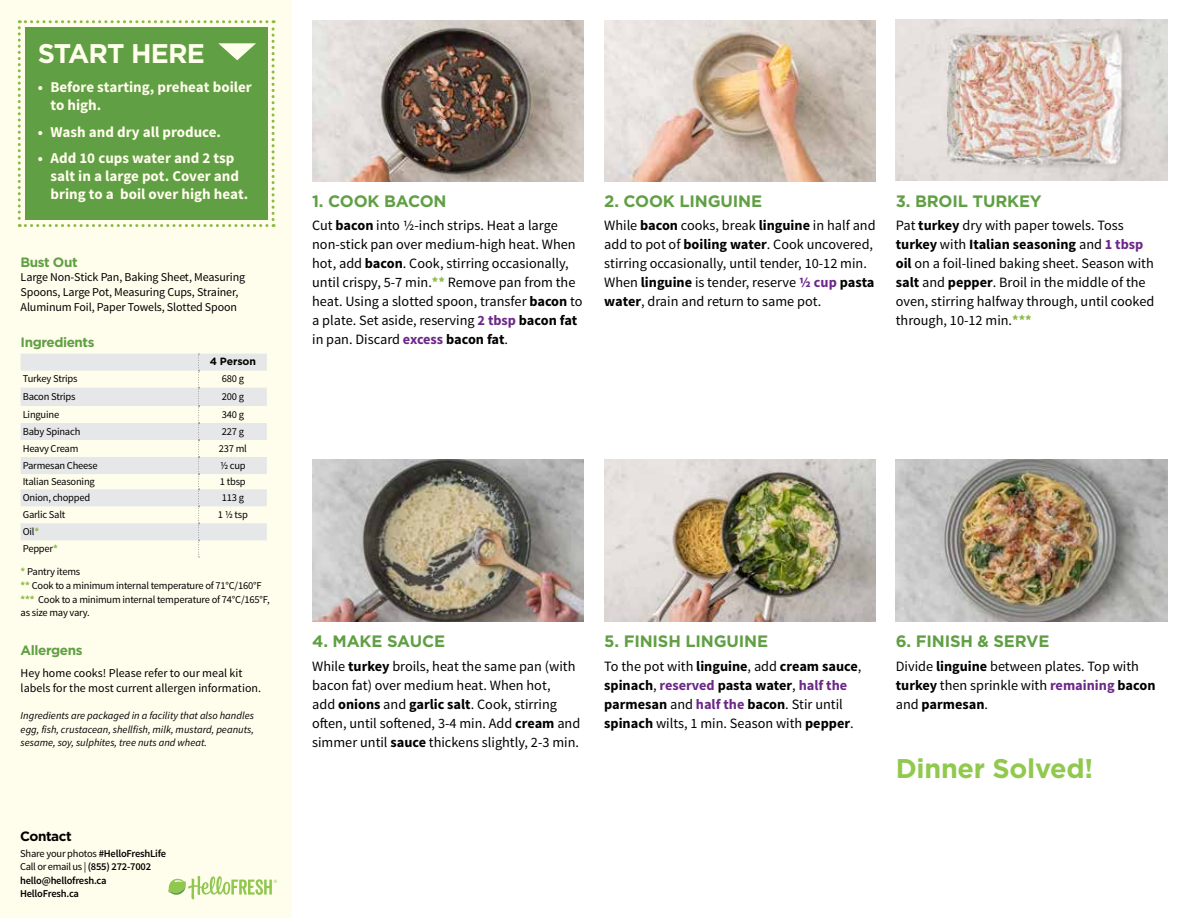
<style>
.page{position:relative;width:1188px;height:918px;background:#fff}
.page>*{position:absolute;margin:0;border:0;box-sizing:border-box;transform-origin:0 0}
.t1{font:700 27px "Gotham";letter-spacing:-.01em;color:#91c84e}
.t2{font:700 27px "Gotham";letter-spacing:-.03em;color:#fffdec}
.t3{font:700 16.5px "Gotham";letter-spacing:-.01em;color:#609f43}
.t4{font:700 15px/18px "Source Sans Pro";color:#fffdec}
.t5{font:14.25px/19px "Source Sans Pro";color:#000}
.t6{font:700 14.25px/19px "Source Sans Pro";color:#000}
.t7{font:700 13.5px "Gotham";letter-spacing:-.03em;color:#609f43}
.t8{font:700 13.5px "Gotham";letter-spacing:-.03em;color:#000}
.t9{font:12px/15.3px "Source Sans Pro";letter-spacing:-.01em;color:#000}
.t10{font:10.5px/13.6px "Source Sans Pro";letter-spacing:-.02em;color:#000}
.t11{font:italic 10.5px/13.5px "Source Sans Pro";color:#000;text-align:justify}
.t12{font:600 10.5px/13.5px "Source Sans Pro";letter-spacing:-.02em;color:#000}
.t13{font:700 10.5px "Gotham";letter-spacing:-.01em;color:#000}
.s1{font-weight:700;color:#8cba42}
.s2{font-weight:400}
.s3{font-weight:700}
.s4{font-weight:700;color:#6c2888}
.s5{color:#6c2888}
</style>
<div class="page">
<div style="left:0;top:0;width:292px;height:918px;background:#fffdec"></div>
<svg style="left:21px;top:354px;width:246px;height:186px;fill:#e6e7e8"></svg>
<svg style="left:198px;top:354px;width:2px;height:204px"></svg>
<svg style="left:168px;top:876px;width:109px;height:23px"></svg>
<svg style="left:18px;top:20px;width:257px;height:207px;background:#71a954"></svg>
<img style="left:312px;top:459px;width:272px;height:162px">
<img style="left:604px;top:459px;width:272px;height:162px">
<img style="left:896px;top:459px;width:271px;height:162px">
<img style="left:896px;top:20px;width:272px;height:160px">
<img style="left:604px;top:20px;width:272px;height:161px">
<img style="left:312px;top:20px;width:272px;height:161px">
<h1 class="t2" style="left:38px;top:35px;width:169px">START HERE</h1>
<p class="t4" style="left:50px;top:79px;width:203px;text-indent:-13px">• Before starting, preheat boiler to high.</p>
<p class="t4" style="left:38px;top:123px;width:185px">• Wash and dry all produce.</p>
<p class="t4" style="left:50px;top:150px;width:199px;text-indent:-13px">• Add 10 cups water and 2 tsp salt in a large pot. Cover and bring to a boil over high heat.</p>
<p class="t7" style="left:21px;top:253px;width:59px">Bust Out</p>
<p class="t9" style="left:21px;top:269px;width:226px">Large Non-Stick Pan, Baking Sheet, Measuring<br>Spoons, Large Pot, Measuring Cups, Strainer,<br>Aluminum Foil, Paper Towels, Slotted Spoon</p>
<p class="t7" style="left:21px;top:333px;width:75px">Ingredients</p>
<p class="t13" style="left:210px;top:355px;width:48px">4 Person</p>
<p class="t10" style="left:23px;top:372px;width:56px">Turkey Strips</p>
<p class="t10" style="left:222px;top:372px;width:24px">680 g</p>
<p class="t10" style="left:23px;top:390px;width:54px">Bacon Strips</p>
<p class="t10" style="left:222px;top:390px;width:24px">200 g</p>
<p class="t10" style="left:23px;top:407px;width:38px">Linguine</p>
<p class="t10" style="left:222px;top:407px;width:24px">340 g</p>
<p class="t10" style="left:23px;top:424px;width:59px">Baby Spinach</p>
<p class="t10" style="left:222px;top:424px;width:24px">227 g</p>
<p class="t10" style="left:23px;top:441px;width:57px">Heavy Cream</p>
<p class="t10" style="left:219px;top:441px;width:30px">237 ml</p>
<p class="t10" style="left:23px;top:458px;width:76px">Parmesan Cheese</p>
<p class="t10" style="left:220px;top:458px;width:27px">1/2 cup</p>
<p class="t10" style="left:23px;top:475px;width:74px">Italian Seasoning</p>
<p class="t10" style="left:220px;top:475px;width:27px">1 tbsp</p>
<p class="t10" style="left:23px;top:491px;width:69px">Onion, chopped</p>
<p class="t10" style="left:222px;top:491px;width:24px">113 g</p>
<p class="t10" style="left:23px;top:508px;width:44px">Garlic Salt</p>
<p class="t10" style="left:218px;top:508px;width:32px">1 1/2 tsp</p>
<p class="t10" style="left:23px;top:523px;width:37px;line-height:17px">Oil<span class="s1">*<br></span>Pepper<span class="s1">*</span></p>
<p class="t10" style="left:21px;top:565px;width:250px"><span class="s1">*</span> Pantry items<br><span class="s1">**</span> Cook to a minimum internal temperature of 71°C/160°F <span class="s1">***</span> Cook to a minimum internal temperature of 74°C/165°F, as size may vary.</p>
<p class="t7" style="left:21px;top:641px;width:63px">Allergens</p>
<p class="t9" style="left:21px;top:666px;width:242px">Hey home cooks! Please refer to our meal kit labels for the most current allergen information.</p>
<p class="t11" style="left:21px;top:709px;width:235px">Ingredients are packaged in a facility that also handles egg, fish, crustacean, shellfish, milk, mustard, peanuts, sesame, soy, sulphites, tree nuts and wheat.</p>
<p class="t8" style="left:20px;top:827px;width:53px">Contact</p>
<p class="t12" style="left:20px;top:847px;width:147px"><span class="s2">Share your photos</span> #HelloFreshLife<br><span class="s2">Call or email us |</span> (855) 272-7002 hello@hellofresh.ca<br>HelloFresh.ca</p>
<p class="t3" style="left:312px;top:190px;width:136px">1. COOK BACON</p>
<p class="t5" style="left:312px;top:216px;width:272px">Cut <span class="s3">bacon</span> into 1/2-inch strips. Heat a large non-stick pan over medium-high heat. When hot, add <span class="s3">bacon</span>. Cook, stirring occasionally, until crispy, 5-7 min.<span class="s1">**</span> Remove pan from the heat. Using a slotted spoon, transfer <span class="s3">bacon</span> to a plate. Set aside, reserving <span class="s4">2 tbsp</span> <span class="s3">bacon fat </span>in pan. Discard <span class="s4">excess</span> <span class="s3">bacon fat</span>.</p>
<p class="t3" style="left:604px;top:190px;width:160px">2. COOK LINGUINE</p>
<p class="t5" style="left:604px;top:216px;width:273px">While <span class="s3">bacon</span> cooks, break <span class="s3">linguine</span> in half and add to pot of <span class="s3">boiling water</span>. Cook uncovered, stirring occasionally, until tender, 10-12 min.<br>When <span class="s3">linguine</span> is tender, reserve <span class="s4">1/2 cup</span> <span class="s3">pasta water</span>, drain and return to same pot.</p>
<p class="t3" style="left:896px;top:190px;width:147px">3. BROIL TURKEY</p>
<p class="t5" style="left:896px;top:216px;width:260px">Pat <span class="s3">turkey</span> dry with paper towels. Toss <span class="s3">turkey</span> with <span class="s3">Italian seasoning</span> and <span class="s4">1 tbsp </span><span class="s3">oil</span> on a foil-lined baking sheet. Season with <span class="s3">salt</span> and <span class="s3">pepper</span>. Broil in the middle of the oven, stirring halfway through, until cooked through, 10-12 min.<span class="s1">***</span></p>
<p class="t3" style="left:312px;top:631px;width:134px">4. MAKE SAUCE</p>
<p class="t5" style="left:312px;top:657px;width:270px">While <span class="s3">turkey</span> broils, heat the same pan (with bacon fat) over medium heat. When hot,<br>add <span class="s3">onions</span> and <span class="s3">garlic salt</span>. Cook, stirring often, until softened, 3-4 min. Add <span class="s3">cream</span> and simmer until <span class="s3">sauce</span> thickens slightly, 2-3 min.</p>
<p class="t3" style="left:604px;top:631px;width:165px">5. FINISH LINGUINE</p>
<p class="t6" style="left:604px;top:657px;width:259px"><span class="s2">To the pot with</span> linguine<span class="s2">, add</span> cream sauce<span class="s2">, </span>spinach<span class="s2">,</span> <span class="s5">reserved</span> pasta water<span class="s2">,</span> <span class="s5">half the </span>parmesan <span class="s2">and</span> <span class="s5">half the</span> bacon<span class="s2">. Stir until </span>spinach <span class="s2">wilts, 1 min. Season with</span> pepper<span class="s2">.</span></p>
<p class="t3" style="left:896px;top:631px;width:155px">6. FINISH &amp; SERVE</p>
<p class="t5" style="left:896px;top:657px;width:261px">Divide <span class="s3">linguine</span> between plates. Top with <span class="s3">turkey</span> then sprinkle with <span class="s4">remaining</span> <span class="s3">bacon </span>and <span class="s3">parmesan</span>.</p>
<h1 class="t1" style="left:896px;top:750px;width:199px">Dinner Solved!</h1>
</div>
